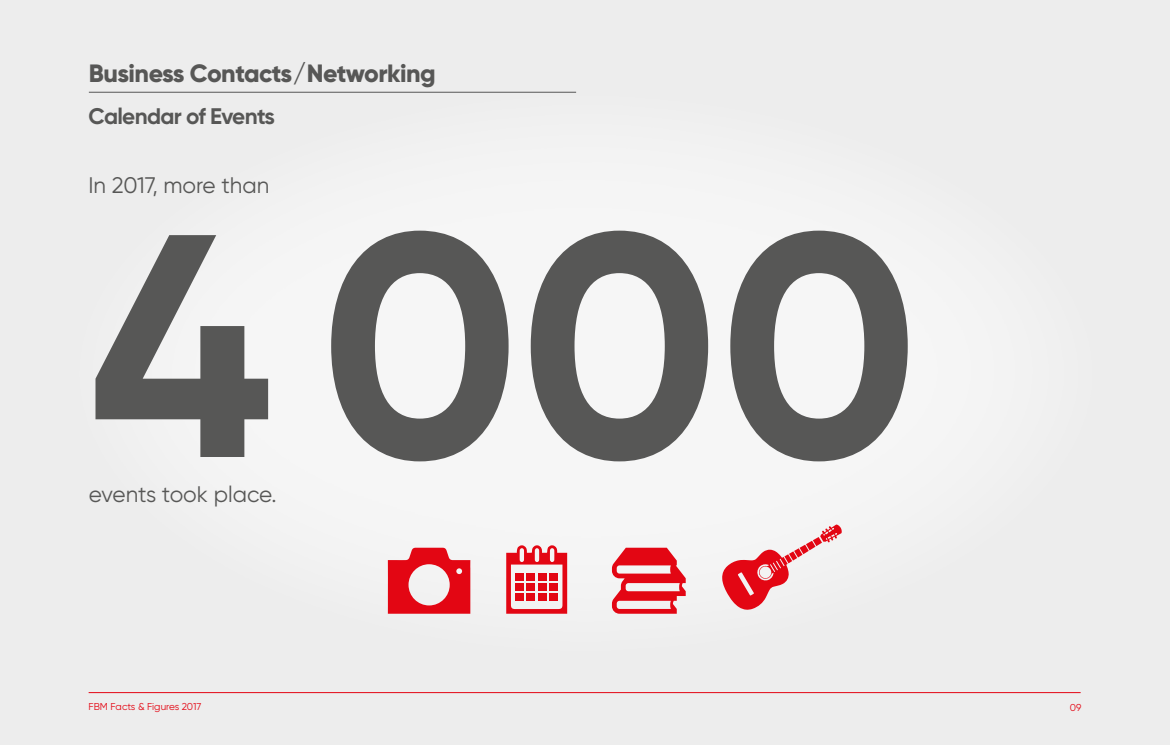
<style>
.page{position:relative;width:1170px;height:745px;background:#fff}
.page>*{position:absolute;margin:0;border:0;box-sizing:border-box;transform-origin:0 0}
.t1{font:700 316.62px "Gilroy";color:#575756}
.t2{font:800 25px "Gilroy";letter-spacing:-.02em;color:#575756}
.t3{font:22.5px "Gilroy";color:#575756}
.t4{font:700 22.5px "Gilroy";letter-spacing:-.03em;color:#575756}
.t5{font:10px "Gilroy";color:#e30613}
</style>
<div class="page">
<div style="left:0;top:0;width:1169px;height:744px;background:#ededed"></div>
<hr style="left:89px;top:691px;width:991px;height:1px;background:#e30613">
<div style="left:55px;top:76px;width:1062px;height:594px;background:#f4f4f4;border-radius:50%"></div>
<hr style="left:89px;top:92px;width:487px;height:1px;background:#575756">
<svg style="left:388px;top:547px;width:82px;height:66px"></svg>
<svg style="left:506px;top:545px;width:61px;height:68px"></svg>
<div style="left:549px;top:593px;width:9px;height:7px;background:#e30613"></div>
<div style="left:538px;top:593px;width:8px;height:7px;background:#e30613"></div>
<div style="left:526px;top:593px;width:9px;height:7px;background:#e30613"></div>
<div style="left:515px;top:593px;width:8px;height:7px;background:#e30613"></div>
<div style="left:549px;top:582px;width:9px;height:8px;background:#e30613"></div>
<div style="left:538px;top:582px;width:8px;height:8px;background:#e30613"></div>
<div style="left:526px;top:582px;width:9px;height:8px;background:#e30613"></div>
<div style="left:515px;top:582px;width:8px;height:8px;background:#e30613"></div>
<div style="left:549px;top:572px;width:9px;height:8px;background:#e30613"></div>
<div style="left:538px;top:572px;width:8px;height:8px;background:#e30613"></div>
<div style="left:526px;top:572px;width:9px;height:8px;background:#e30613"></div>
<div style="left:515px;top:572px;width:8px;height:8px;background:#e30613"></div>
<svg style="left:612px;top:547px;width:73px;height:66px"></svg>
<svg style="left:820px;top:524px;width:21px;height:18px"></svg>
<svg style="left:805px;top:540px;width:10px;height:10px"></svg>
<svg style="left:799px;top:544px;width:9px;height:10px"></svg>
<svg style="left:812px;top:536px;width:10px;height:9px"></svg>
<svg style="left:722px;top:548px;width:80px;height:61px"></svg>
<p class="t2" style="left:89px;top:57px;width:348px">Business Contacts/Networking</p>
<p class="t4" style="left:88px;top:102px;width:188px">Calendar of Events</p>
<p class="t3" style="left:88px;top:171px;width:182px">In 2017, more than</p>
<h1 class="t1" style="left:89px;top:148px;width:831px">4 000</h1>
<p class="t3" style="left:89px;top:479px;width:189px">events took place.</p>
<p class="t5" style="left:89px;top:699px;width:114px">FBM Facts &amp; Figures 2017</p>
<p class="t5" style="left:1069px;top:700px;width:13px">09</p>
</div>
